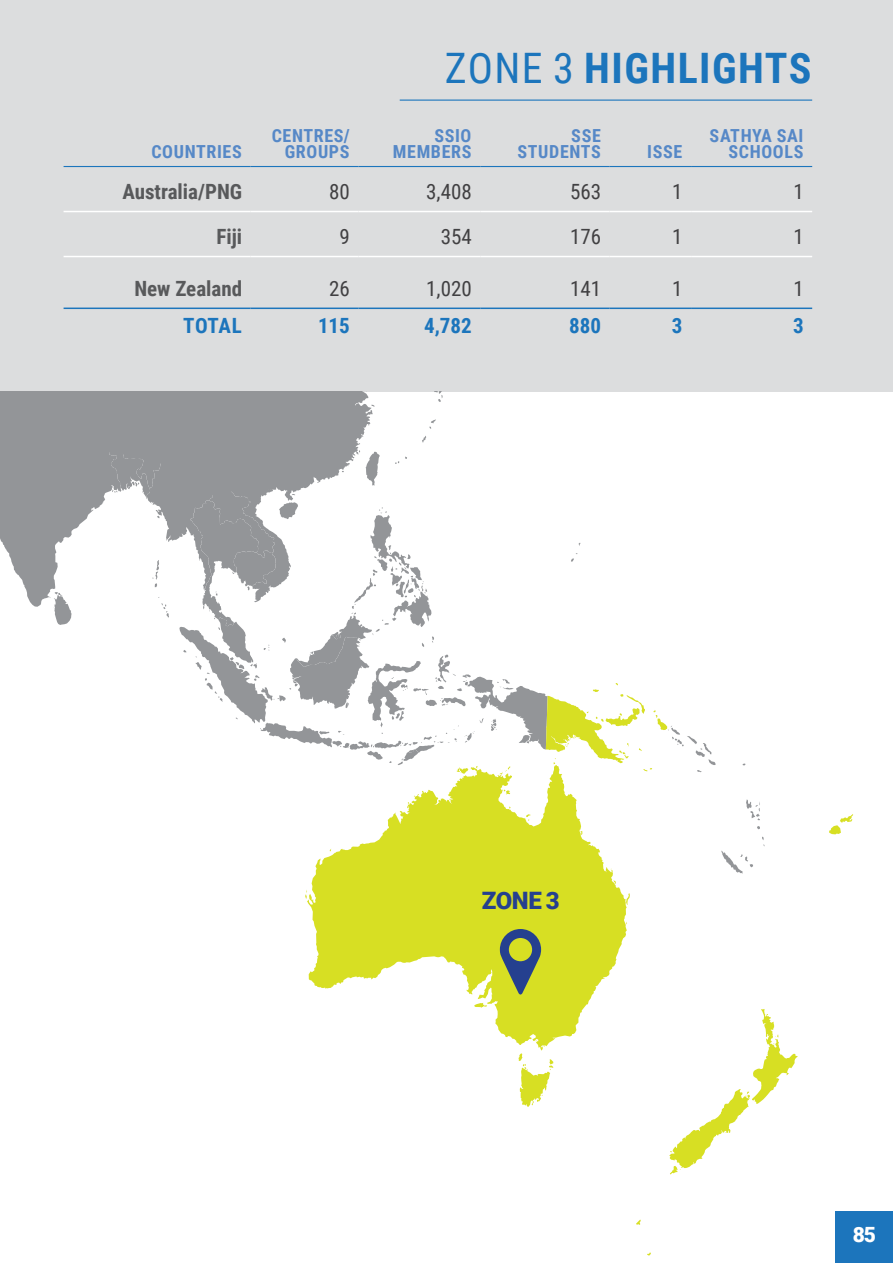
<style>
.page{position:relative;width:893px;height:1263px;background:#fff}
.page>*{position:absolute;margin:0;border:0;box-sizing:border-box;transform-origin:0 0}
.t1{font:700 42px "Roboto Condensed";letter-spacing:.035em;color:#1c75bc}
.t2{font:900 24px "Roboto";color:#25408f}
.t3{font:21px "Roboto Condensed";color:#414042}
.t4{font:700 21px "Roboto Condensed";color:#58595b}
.t5{font:700 21px "Roboto Condensed";color:#1c75bc}
.t6{font:900 21px "Roboto";color:#fff}
.t7{font:700 18px/16.5px "Roboto Condensed";letter-spacing:.035em;color:#5688c7;text-align:right}
.s1{font-weight:400}
</style>
<div class="page">
<div style="left:0;top:0;width:893px;height:392px;background:#dcddde"></div>
<svg style="left:571px;top:543px;width:9px;height:19px"></svg>
<svg style="left:199px;top:667px;width:347px;height:91px"></svg>
<svg style="left:409px;top:745px;width:25px;height:8px"></svg>
<svg style="left:0;top:392px;width:450px;height:275px"></svg>
<svg style="left:721px;top:799px;width:43px;height:75px"></svg>
<svg style="left:829px;top:814px;width:24px;height:20px"></svg>
<svg style="left:546px;top:683px;width:200px;height:89px"></svg>
<svg style="left:305px;top:758px;width:325px;height:349px"></svg>
<svg style="left:636px;top:1009px;width:162px;height:246px"></svg>
<hr style="left:64px;top:166px;width:187px;height:1px;background:#1c75bc">
<hr style="left:251px;top:166px;width:107px;height:1px;background:#1c75bc">
<hr style="left:358px;top:166px;width:122px;height:1px;background:#1c75bc">
<hr style="left:480px;top:166px;width:130px;height:1px;background:#1c75bc">
<hr style="left:610px;top:166px;width:81px;height:1px;background:#1c75bc">
<hr style="left:691px;top:166px;width:121px;height:1px;background:#1c75bc">
<hr style="left:64px;top:211px;width:187px;height:1px;background:#fff">
<hr style="left:251px;top:211px;width:107px;height:1px;background:#fff">
<hr style="left:358px;top:211px;width:122px;height:1px;background:#fff">
<hr style="left:480px;top:211px;width:130px;height:1px;background:#fff">
<hr style="left:610px;top:211px;width:81px;height:1px;background:#fff">
<hr style="left:691px;top:211px;width:121px;height:1px;background:#fff">
<hr style="left:64px;top:256px;width:187px;height:1px;background:#fff">
<hr style="left:251px;top:256px;width:107px;height:1px;background:#fff">
<hr style="left:358px;top:256px;width:122px;height:1px;background:#fff">
<hr style="left:480px;top:256px;width:130px;height:1px;background:#fff">
<hr style="left:610px;top:256px;width:81px;height:1px;background:#fff">
<hr style="left:691px;top:256px;width:121px;height:1px;background:#fff">
<hr style="left:64px;top:308px;width:187px;height:1px;background:#1c75bc">
<hr style="left:251px;top:308px;width:107px;height:1px;background:#1c75bc">
<hr style="left:358px;top:308px;width:122px;height:1px;background:#1c75bc">
<hr style="left:480px;top:308px;width:130px;height:1px;background:#1c75bc">
<hr style="left:610px;top:308px;width:81px;height:1px;background:#1c75bc">
<hr style="left:691px;top:308px;width:121px;height:1px;background:#1c75bc">
<div style="left:836px;top:1212px;width:57px;height:51px;background:#1c75bc"></div>
<hr style="left:400px;top:100px;width:412px;height:1px;background:#1c75bc">
<svg style="left:500px;top:929px;width:41px;height:66px;background:#819257"></svg>
<p class="t7" style="left:151px;top:143px;width:92px">COUNTRIES</p>
<h1 class="t1" style="left:445px;top:38px;width:368px"><span class="s1">ZONE 3</span> HIGHLIGHTS</h1>
<p class="t7" style="left:272px;top:126px;width:80px">CENTRES/<br>GROUPS</p>
<p class="t7" style="left:393px;top:126px;width:80px">SSIO<br>MEMBERS</p>
<p class="t7" style="left:517px;top:126px;width:85px">SSE<br>STUDENTS</p>
<p class="t7" style="left:647px;top:143px;width:37px">ISSE</p>
<p class="t7" style="left:710px;top:126px;width:95px">SATHYA SAI<br>SCHOOLS</p>
<p class="t4" style="left:122px;top:177px;width:121px">Australia/PNG</p>
<p class="t3" style="left:329px;top:177px;width:22px">80</p>
<p class="t3" style="left:426px;top:177px;width:47px">3,408</p>
<p class="t3" style="left:570px;top:177px;width:33px">563</p>
<p class="t3" style="left:672px;top:177px;width:12px">1</p>
<p class="t3" style="left:793px;top:177px;width:12px">1</p>
<p class="t4" style="left:216px;top:222px;width:27px">Fiji</p>
<p class="t3" style="left:340px;top:222px;width:12px">9</p>
<p class="t3" style="left:441px;top:222px;width:33px">354</p>
<p class="t3" style="left:570px;top:222px;width:33px">176</p>
<p class="t3" style="left:672px;top:222px;width:12px">1</p>
<p class="t3" style="left:793px;top:222px;width:12px">1</p>
<p class="t4" style="left:134px;top:273px;width:109px">New Zealand</p>
<p class="t3" style="left:329px;top:273px;width:22px">26</p>
<p class="t3" style="left:426px;top:273px;width:47px">1,020</p>
<p class="t3" style="left:570px;top:273px;width:33px">141</p>
<p class="t3" style="left:672px;top:273px;width:12px">1</p>
<p class="t3" style="left:793px;top:273px;width:12px">1</p>
<p class="t5" style="left:183px;top:310px;width:60px">TOTAL</p>
<p class="t5" style="left:318px;top:310px;width:33px">115</p>
<p class="t5" style="left:424px;top:310px;width:49px">4,782</p>
<p class="t5" style="left:569px;top:310px;width:33px">880</p>
<p class="t5" style="left:672px;top:310px;width:12px">3</p>
<p class="t5" style="left:793px;top:310px;width:12px">3</p>
<h2 class="t2" style="left:482px;top:884px;width:80px">ZONE 3</h2>
<p class="t6" style="left:853px;top:1220px;width:25px">85</p>
</div>
